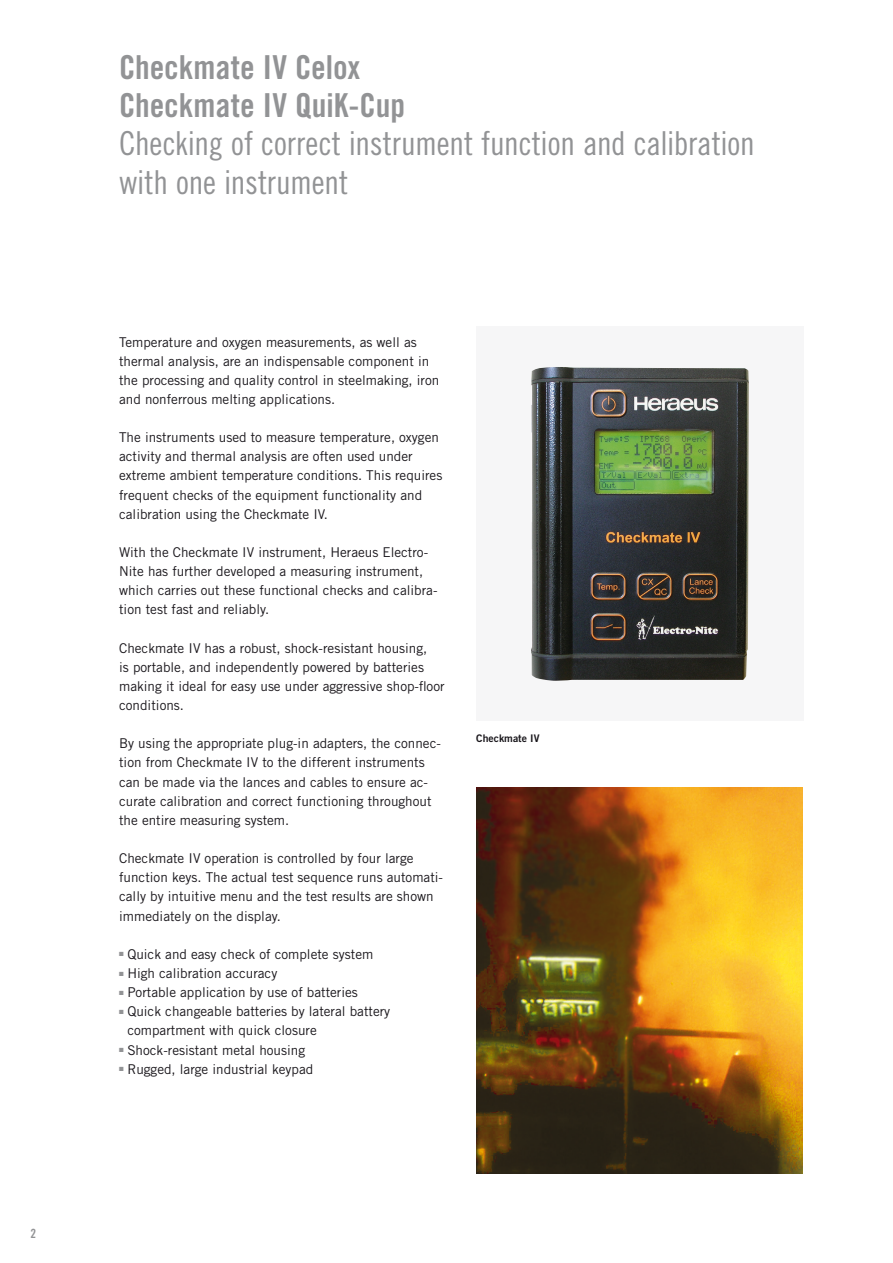
<style>
.page{position:relative;width:893px;height:1263px;background:#fff}
.page>*{position:absolute;margin:0;border:0;box-sizing:border-box;transform-origin:0 0}
.t1{font:33px/38.2px "Trade Gothic LT Std Cn 18";letter-spacing:-.005em;color:#929395}
.t2{font:33px/38.2px "Trade Gothic LT Std Bd Cn 20";letter-spacing:-.005em;color:#929395}
.t3{font:13.5px/19.2px "Trade Gothic LT Std";color:#1a171c}
.t4{font:12.75px "Trade Gothic LT Std Bd Cn 20";color:#929395}
.t5{font:10.5px "Trade Gothic LT Std Bd 2";color:#1a171c}
</style>
<div class="page">
<img style="left:476px;top:787px;width:326px;height:386px">
<div style="left:476px;top:327px;width:328px;height:394px;background:#f6f6f7"></div>
<img style="left:531px;top:367px;width:218px;height:314px">
<p class="t4" style="left:30px;top:1226px;width:7px">2</p>
<h1 class="t2" style="left:119px;top:48px;width:287px">Checkmate IV Celox<br>Checkmate IV QuiK-Cup</h1>
<h1 class="t1" style="left:119px;top:124px;width:637px">Checking of correct instrument function and calibration with one instrument</h1>
<p class="t3" style="left:119px;top:332px;width:322px">Temperature and oxygen measurements, as well as thermal analysis, are an indispensable component in the processing and quality control in steelmaking, iron and nonferrous melting applications.</p>
<p class="t3" style="left:119px;top:428px;width:325px">The instruments used to measure temperature, oxygen activity and thermal analysis are often used under extreme ambient temperature conditions. This requires frequent checks of the equipment functionality and calibration using the Checkmate IV.</p>
<p class="t3" style="left:119px;top:542px;width:320px">With the Checkmate IV instrument, Heraeus Electro-Nite has further developed a measuring instrument, which carries out these functional checks and calibra&shy;tion test fast and reliably.</p>
<p class="t3" style="left:119px;top:638px;width:327px">Checkmate IV has a robust, shock-resistant housing,<br>is portable, and independently powered by batteries making it ideal for easy use under aggressive shop-floor conditions.</p>
<p class="t3" style="left:119px;top:734px;width:323px">By using the appropriate plug-in adapters, the connec&shy;tion from Checkmate IV to the different instruments can be made via the lances and cables to ensure ac&shy;curate calibration and correct functioning throughout the entire measuring system.</p>
<p class="t3" style="left:119px;top:848px;width:325px">Checkmate IV operation is controlled by four large function keys. The actual test sequence runs automati&shy;cally by intuitive menu and the test results are shown immediately on the display.</p>
<p class="t3" style="left:119px;top:944px;width:256px"><sup>■</sup> Quick and easy check of complete system</p>
<p class="t3" style="left:119px;top:963px;width:160px"><sup>■</sup> High calibration accuracy</p>
<p class="t3" style="left:119px;top:982px;width:240px"><sup>■</sup> Portable application by use of batteries</p>
<p class="t3" style="left:127px;top:1002px;width:264px;text-indent:-8px"><sup>■</sup> Quick changeable batteries by lateral battery compartment with quick closure</p>
<p class="t3" style="left:119px;top:1040px;width:187px"><sup>■</sup> Shock-resistant metal housing</p>
<p class="t3" style="left:119px;top:1059px;width:196px"><sup>■</sup> Rugged, large industrial keypad</p>
<p class="t5" style="left:476px;top:731px;width:65px">Checkmate IV</p>
</div>
